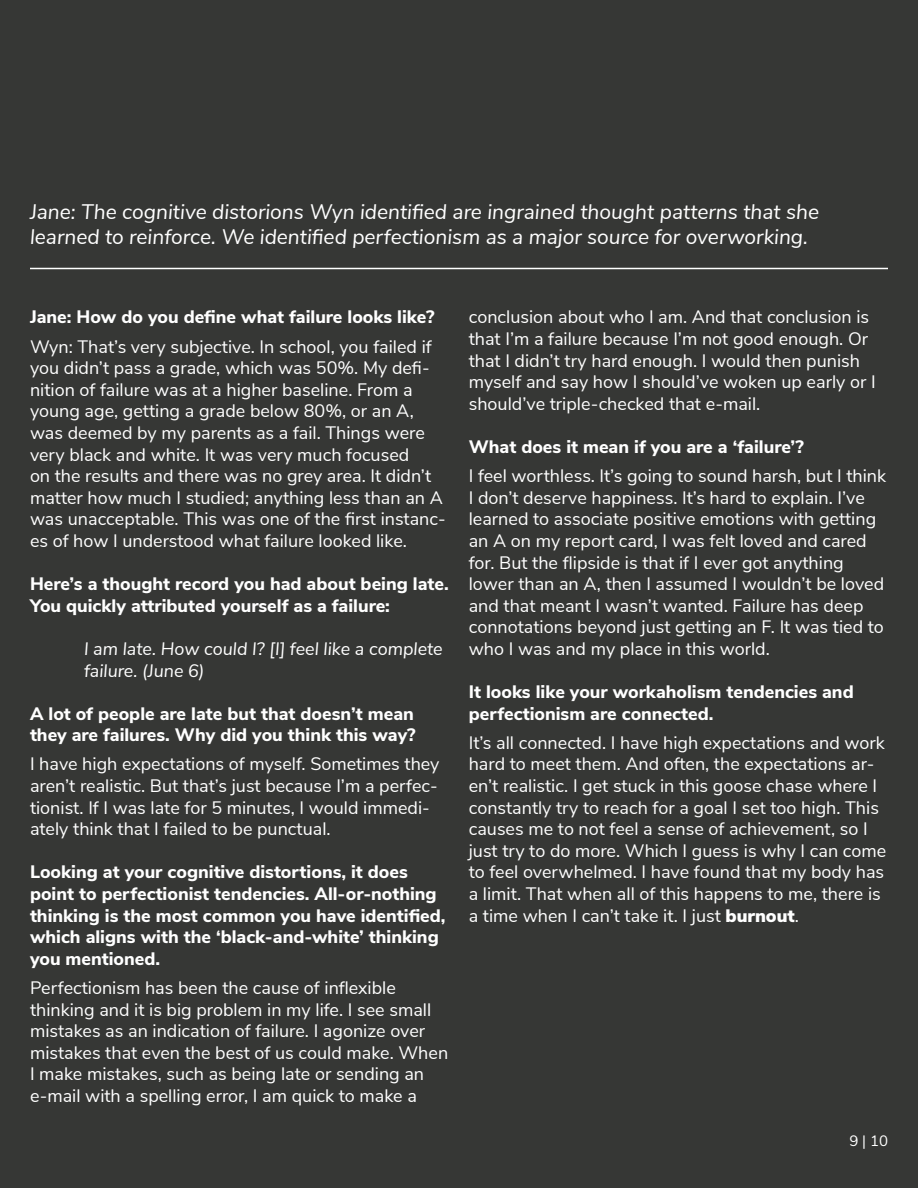
<style>
.page{position:relative;width:918px;height:1188px;background:#363735}
.page>*{position:absolute;margin:0;border:0;box-sizing:border-box;transform-origin:0 0}
.Copy-Regular{font:italic 21px/25.2px "Nunito Sans";color:#fff}
.Main-Copy-regular{font:18px/21.6px "Nunito Sans";color:#fff}
.Main-Prompt-Bold{font:800 18px/21.6px "Nunito Sans";color:#fff}
.Copy-Regular-2{font:18px/21.6px "Nunito Sans";color:#fff}
.Copy-Bold{font:800 18px/21.6px "Nunito Sans";color:#fff}
.t1{font:italic 18px/21.6px "Nunito Sans";color:#fff}
.Copy-Regular-3{font:800 18px "Nunito Sans";color:#fff}
.t2{font:15px "Nunito Sans";color:#fff}
.s1{font-weight:900}
</style>
<div class="page">
<hr style="left:30px;top:268px;width:858px;height:1px;background:#fff">
<p class="Copy-Regular" style="left:30px;top:198px;width:791px">Jane: The cognitive distorions Wyn identified are ingrained thought patterns that she learned to reinforce. We identified perfectionism as a major source for overworking.</p>
<p class="Main-Prompt-Bold" style="left:30px;top:305px;width:406px">Jane: How do you define what failure looks like?</p>
<p class="Main-Copy-regular" style="left:30px;top:334px;width:417px">Wyn: That’s very subjective. In school, you failed if you didn’t pass a grade, which was 50%. My defi&shy;nition of failure was at a higher baseline. From a young age, getting a grade below 80%, or an A, was deemed by my parents as a fail. Things were very black and white. It was very much focused<br>on the results and there was no grey area. It didn’t matter how much I studied; anything less than an A was unacceptable. This was one of the first instanc&shy;es of how I understood what failure looked like.</p>
<p class="Main-Prompt-Bold" style="left:30px;top:572px;width:420px">Here’s a thought record you had about being late.<br>You quickly attributed yourself as a failure:</p>
<p class="t1" style="left:84px;top:637px;width:360px">I am late. How could I? [I] feel like a complete failure. (June 6)</p>
<p class="Main-Prompt-Bold" style="left:30px;top:702px;width:387px">A lot of people are late but that doesn’t mean they are failures. Why did you think this way?</p>
<p class="Copy-Regular-2" style="left:30px;top:752px;width:411px">I have high expectations of myself. Sometimes they aren’t realistic. But that’s just because I’m a perfec&shy;tionist. If I was late for 5 minutes, I would immedi&shy;ately think that I failed to be punctual.</p>
<p class="Main-Prompt-Bold" style="left:30px;top:860px;width:417px">Looking at your cognitive distortions, it does point to perfectionist tendencies. All-or-nothing thinking is the most common you have identified, which aligns with the ‘black-and-white’ thinking you mentioned.</p>
<p class="Main-Copy-regular" style="left:30px;top:976px;width:420px">Perfectionism has been the cause of inflexible thinking and it is big problem in my life. I see small mistakes as an indication of failure. I agonize over mistakes that even the best of us could make. When I make mistakes, such as being late or sending an e-mail with a spelling error, I am quick to make a</p>
<p class="Main-Copy-regular" style="left:469px;top:305px;width:408px">conclusion about who I am. And that conclusion is that I’m a failure because I’m not good enough. Or that I didn’t try hard enough. I would then punish myself and say how I should’ve woken up early or I should’ve triple-checked that e-mail.</p>
<p class="Copy-Regular-3" style="left:469px;top:434px;width:337px">What does it mean if you are a ‘failure’?</p>
<p class="Main-Copy-regular" style="left:469px;top:464px;width:419px">I feel worthless. It’s going to sound harsh, but I think I don’t deserve happiness. It’s hard to explain. I’ve learned to associate positive emotions with getting an A on my report card, I was felt loved and cared for. But the flipside is that if I ever got anything lower than an A, then I assumed I wouldn’t be loved and that meant I wasn’t wanted. Failure has deep connotations beyond just getting an F. It was tied to who I was and my place in this world.</p>
<p class="Copy-Bold" style="left:469px;top:680px;width:386px">It looks like your workaholism tendencies and perfectionism are connected.</p>
<p class="Main-Copy-regular" style="left:469px;top:731px;width:419px">It’s all connected. I have high expectations and work hard to meet them. And often, the expectations ar&shy;en’t realistic. I get stuck in this goose chase where I constantly try to reach for a goal I set too high. This causes me to not feel a sense of achievement, so I just try to do more. Which I guess is why I can come to feel overwhelmed. I have found that my body has a limit. That when all of this happens to me, there is a time when I can’t take it. I just <span class="s1">burnout</span>.</p>
<p class="t2" style="left:849px;top:1130px;width:40px">9 | 10</p>
</div>
